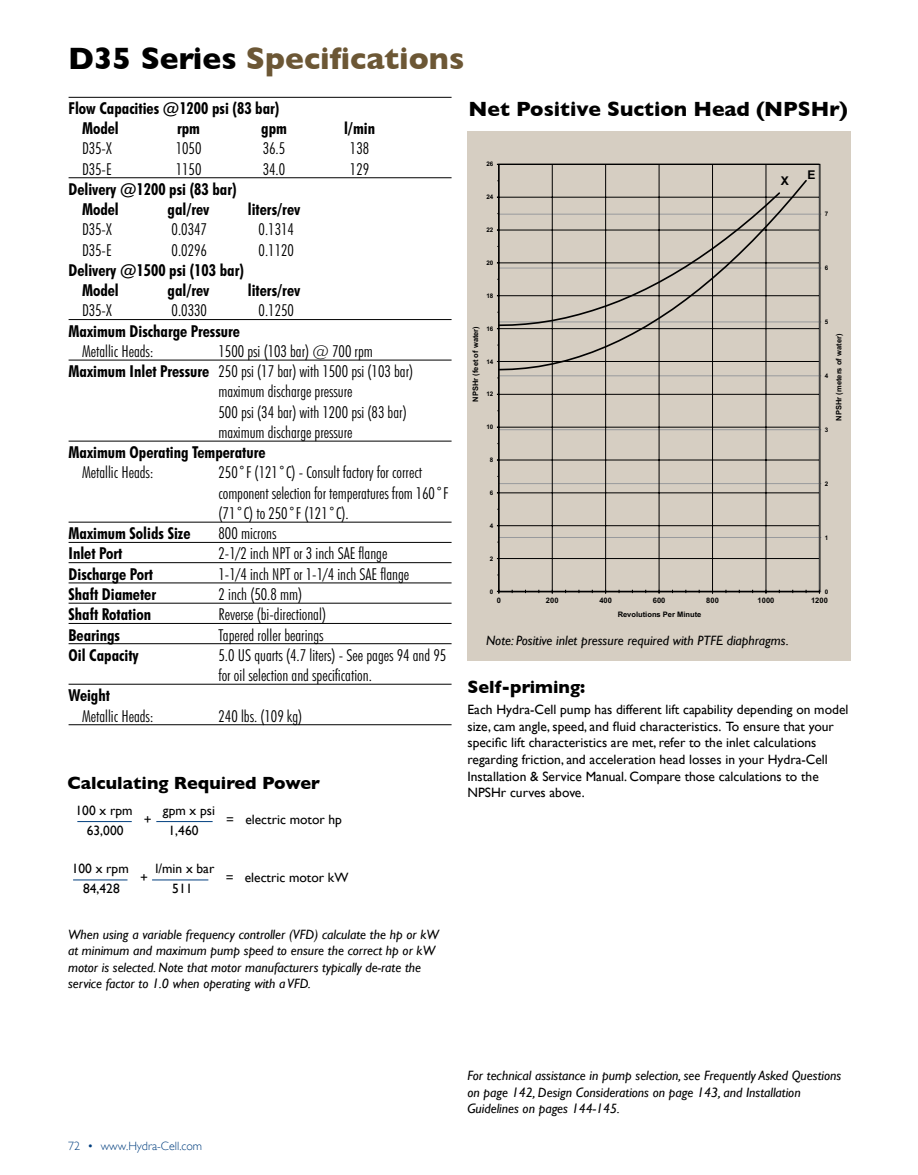
<style>
.page{position:relative;width:918px;height:1175px;background:#fff}
.page>*{position:absolute;margin:0;border:0;box-sizing:border-box;transform-origin:0 0}
.t1{font:700 31.5px "Gill Sans";color:#6c5735}
.t2{font:700 21px "Gill Sans";color:#000}
.t3{font:700 18px "Gill Sans";color:#000}
.t4{font:300 condensed 16.5px/20.2px "Futura BT";color:#000}
.t5{font:700 condensed 16.5px/20.2px "Futura BT";color:#000}
.t6{font:italic 13.5px/16.5px "Gill Sans";color:#000}
.t7{font:13.5px/16.5px "Gill Sans";color:#000}
.t8{font:300 12px "Gill Sans";color:#003e7e}
.t9{font:700 12px "Arial";color:#000}
.t10{font:700 7.5px "Arial";color:#000}
.t11{font:700 6.3px "Arial";letter-spacing:-.005em;color:#000}
.s1{color:#000}
.s2{font-weight:700}
</style>
<div class="page">
<hr style="left:69px;top:97px;width:383px;height:1px;background:#000">
<hr style="left:69px;top:177px;width:383px;height:1px;background:#000">
<hr style="left:69px;top:319px;width:383px;height:1px;background:#000">
<hr style="left:69px;top:360px;width:383px;height:1px;background:#000">
<hr style="left:69px;top:441px;width:383px;height:1px;background:#000">
<hr style="left:69px;top:522px;width:383px;height:1px;background:#000">
<hr style="left:69px;top:542px;width:383px;height:1px;background:#000">
<hr style="left:69px;top:562px;width:383px;height:1px;background:#000">
<hr style="left:69px;top:582px;width:383px;height:1px;background:#000">
<hr style="left:69px;top:603px;width:383px;height:1px;background:#000">
<hr style="left:69px;top:623px;width:383px;height:1px;background:#000">
<hr style="left:69px;top:643px;width:383px;height:1px;background:#000">
<hr style="left:69px;top:684px;width:383px;height:1px;background:#000">
<hr style="left:69px;top:724px;width:383px;height:1px;background:#000">
<hr style="left:77px;top:821px;width:55px;height:1px;background:#003e7e">
<hr style="left:156px;top:821px;width:57px;height:1px;background:#003e7e">
<div style="left:468px;top:132px;width:383px;height:529px;background:#d6cec2"></div>
<svg style="left:500px;top:166px;width:318px;height:424px"></svg>
<svg style="left:500px;top:178px;width:308px;height:193px"></svg>
<div style="left:498px;top:164px;width:322px;height:428px;border:1px solid #000"></div>
<hr style="left:73px;top:879px;width:55px;height:1px;background:#003e7e">
<hr style="left:152px;top:879px;width:56px;height:1px;background:#003e7e">
<h1 class="t1" style="left:68px;top:40px;width:398px"><span class="s1">D35 Series</span> Specifications</h1>
<p class="t5" style="left:82px;top:98px;width:199px;text-indent:-13px">Flow Capacities @1200 psi (83 bar)<br>Model</p>
<p class="t2" style="left:469px;top:96px;width:381px">Net Positive Suction Head (NPSHr)</p>
<p class="t5" style="left:177px;top:118px;width:25px">rpm</p>
<p class="t5" style="left:261px;top:118px;width:27px">gpm</p>
<p class="t5" style="left:344px;top:118px;width:33px">l/min</p>
<p class="t4" style="left:82px;top:138px;width:31px">D35-X</p>
<p class="t4" style="left:176px;top:138px;width:27px">1050</p>
<p class="t4" style="left:263px;top:138px;width:24px">36.5</p>
<p class="t4" style="left:350px;top:138px;width:21px">138</p>
<p class="t4" style="left:82px;top:158px;width:31px">D35-E</p>
<p class="t4" style="left:176px;top:158px;width:27px">1150</p>
<p class="t4" style="left:263px;top:158px;width:24px">34.0</p>
<p class="t4" style="left:350px;top:158px;width:21px">129</p>
<p class="t5" style="left:82px;top:179px;width:156px;text-indent:-13px">Delivery @1200 psi (83 bar)<br>Model</p>
<p class="t5" style="left:168px;top:199px;width:43px">gal/rev</p>
<p class="t5" style="left:248px;top:199px;width:54px">liters/rev</p>
<p class="t4" style="left:82px;top:219px;width:31px">D35-X</p>
<p class="t4" style="left:172px;top:219px;width:37px">0.0347</p>
<p class="t4" style="left:259px;top:219px;width:37px">0.1314</p>
<p class="t4" style="left:82px;top:239px;width:31px">D35-E</p>
<p class="t4" style="left:172px;top:239px;width:37px">0.0296</p>
<p class="t4" style="left:259px;top:239px;width:37px">0.1120</p>
<p class="t5" style="left:82px;top:260px;width:163px;text-indent:-13px">Delivery @1500 psi (103 bar)<br>Model</p>
<p class="t5" style="left:168px;top:280px;width:43px">gal/rev</p>
<p class="t5" style="left:248px;top:280px;width:54px">liters/rev</p>
<p class="t4" style="left:82px;top:300px;width:31px">D35-X</p>
<p class="t4" style="left:172px;top:300px;width:37px">0.0330</p>
<p class="t4" style="left:259px;top:300px;width:37px">0.1250</p>
<p class="t5" style="left:69px;top:320px;width:173px">Maximum Discharge Pressure</p>
<p class="t4" style="left:82px;top:341px;width:73px">Metallic Heads:</p>
<p class="t4" style="left:219px;top:341px;width:156px">1500 psi (103 bar) @ 700 rpm</p>
<p class="t4" style="left:69px;top:361px;width:346px"><span class="s2">Maximum Inlet Pressure</span> 250 psi (17 bar) with 1500 psi (103 bar)</p>
<p class="t4" style="left:219px;top:381px;width:135px">maximum discharge pressure</p>
<p class="t4" style="left:219px;top:401px;width:190px">500 psi (34 bar) with 1200 psi (83 bar)</p>
<p class="t4" style="left:219px;top:422px;width:135px">maximum discharge pressure</p>
<p class="t5" style="left:69px;top:442px;width:198px">Maximum Operating Temperature</p>
<p class="t4" style="left:82px;top:462px;width:73px">Metallic Heads:</p>
<p class="t4" style="left:219px;top:462px;width:231px">250˚F (121˚C) - Consult factory for correct component selection for temperatures from 160˚F (71˚C) to 250˚F (121˚C).</p>
<p class="t5" style="left:69px;top:523px;width:123px">Maximum Solids Size</p>
<p class="t4" style="left:219px;top:523px;width:59px">800 microns</p>
<p class="t5" style="left:69px;top:543px;width:55px">Inlet Port</p>
<p class="t4" style="left:219px;top:543px;width:170px">2-1/2 inch NPT or 3 inch SAE flange</p>
<p class="t5" style="left:69px;top:563px;width:86px">Discharge Port</p>
<p class="t4" style="left:219px;top:563px;width:192px">1-1/4 inch NPT or 1-1/4 inch SAE flange</p>
<p class="t5" style="left:69px;top:584px;width:89px">Shaft Diameter</p>
<p class="t4" style="left:219px;top:584px;width:85px">2 inch (50.8 mm)</p>
<p class="t5" style="left:69px;top:604px;width:84px">Shaft Rotation</p>
<p class="t4" style="left:219px;top:604px;width:109px">Reverse (bi-directional)</p>
<p class="t5" style="left:69px;top:624px;width:53px">Bearings</p>
<p class="t4" style="left:219px;top:624px;width:107px">Tapered roller bearings</p>
<p class="t5" style="left:69px;top:644px;width:72px">Oil Capacity</p>
<p class="t4" style="left:219px;top:644px;width:229px">5.0 US quarts (4.7 liters) - See pages 94 and 95 for oil selection and specification.</p>
<p class="t5" style="left:69px;top:685px;width:43px">Weight</p>
<p class="t4" style="left:82px;top:705px;width:73px">Metallic Heads:</p>
<p class="t4" style="left:219px;top:705px;width:85px">240 lbs. (109 kg)</p>
<p class="t3" style="left:68px;top:772px;width:254px">Calculating Required Power</p>
<p class="t7" style="left:76px;top:802px;width:59px">100 x rpm</p>
<p class="t7" style="left:144px;top:811px;width:9px">+</p>
<p class="t7" style="left:163px;top:802px;width:54px">gpm x psi</p>
<p class="t7" style="left:226px;top:811px;width:117px">= electric motor hp</p>
<p class="t7" style="left:87px;top:821px;width:38px">63,000</p>
<p class="t7" style="left:169px;top:821px;width:31px">1,460</p>
<p class="t7" style="left:72px;top:860px;width:59px">100 x rpm</p>
<p class="t7" style="left:140px;top:869px;width:9px">+</p>
<p class="t7" style="left:155px;top:860px;width:60px">l/min x bar</p>
<p class="t7" style="left:83px;top:880px;width:38px">84,428</p>
<p class="t7" style="left:172px;top:880px;width:22px">511</p>
<p class="t7" style="left:226px;top:869px;width:124px">= electric motor kW</p>
<p class="t6" style="left:68px;top:926px;width:373px">When using a variable frequency controller (VFD) calculate the hp or kW at minimum and maximum pump speed to ensure the correct hp or kW motor is selected. Note that motor manufacturers typically de-rate the service factor to 1.0 when operating with a VFD.</p>
<p class="t11" style="left:486px;top:162px;width:8px">26</p>
<p class="t11" style="left:486px;top:195px;width:8px">24</p>
<p class="t11" style="left:486px;top:227px;width:8px">22</p>
<p class="t11" style="left:486px;top:260px;width:8px">20</p>
<p class="t11" style="left:486px;top:293px;width:8px">18</p>
<p class="t11" style="left:486px;top:326px;width:8px">16</p>
<p class="t10" style="left:473px;top:402px;width:77px;rotate:-90deg">NPSHr (feet of water)</p>
<p class="t11" style="left:486px;top:359px;width:8px">14</p>
<p class="t11" style="left:486px;top:392px;width:8px">12</p>
<p class="t11" style="left:486px;top:424px;width:8px">10</p>
<p class="t11" style="left:490px;top:457px;width:5px">8</p>
<p class="t11" style="left:490px;top:490px;width:5px">6</p>
<p class="t11" style="left:490px;top:523px;width:5px">4</p>
<p class="t11" style="left:490px;top:556px;width:5px">2</p>
<p class="t11" style="left:490px;top:589px;width:5px">0</p>
<p class="t9" style="left:781px;top:177px;width:10px">X</p>
<p class="t9" style="left:807px;top:170px;width:10px">E</p>
<p class="t11" style="left:825px;top:212px;width:5px">7</p>
<p class="t11" style="left:825px;top:265px;width:5px">6</p>
<p class="t11" style="left:825px;top:319px;width:5px">5</p>
<p class="t10" style="left:836px;top:420px;width:88px;rotate:-90deg">NPSHr (meters of water)</p>
<p class="t11" style="left:825px;top:373px;width:5px">4</p>
<p class="t11" style="left:825px;top:427px;width:5px">3</p>
<p class="t11" style="left:825px;top:481px;width:5px">2</p>
<p class="t11" style="left:825px;top:535px;width:5px">1</p>
<p class="t11" style="left:825px;top:589px;width:5px">0</p>
<p class="t10" style="left:497px;top:597px;width:6px">0</p>
<p class="t10" style="left:546px;top:597px;width:14px">200</p>
<p class="t10" style="left:599px;top:597px;width:14px">400</p>
<p class="t10" style="left:653px;top:597px;width:14px">600</p>
<p class="t10" style="left:706px;top:597px;width:14px">800</p>
<p class="t10" style="left:758px;top:597px;width:18px">1000</p>
<p class="t10" style="left:811px;top:597px;width:18px">1200</p>
<p class="t10" style="left:618px;top:611px;width:85px">Revolutions Per Minute</p>
<p class="t6" style="left:486px;top:632px;width:304px">Note: Positive inlet pressure required with PTFE diaphragms.</p>
<p class="t3" style="left:468px;top:676px;width:119px">Self-priming:</p>
<p class="t7" style="left:467px;top:701px;width:382px">Each Hydra-Cell pump has different lift capability depending on model size, cam angle, speed, and fluid characteristics. To ensure that your specific lift characteristics are met, refer to the inlet calculations regarding friction, and acceleration head losses in your Hydra-Cell Installation &amp; Service Manual. Compare those calculations to the NPSHr curves above.</p>
<p class="t8" style="left:68px;top:1138px;width:136px">72 • www.Hydra-Cell.com</p>
<p class="t6" style="left:468px;top:1067px;width:375px">For technical assistance in pump selection, see Frequently Asked Questions on page 142, Design Considerations on page 143, and Installation<br>Guidelines on pages 144-145.</p>
</div>
